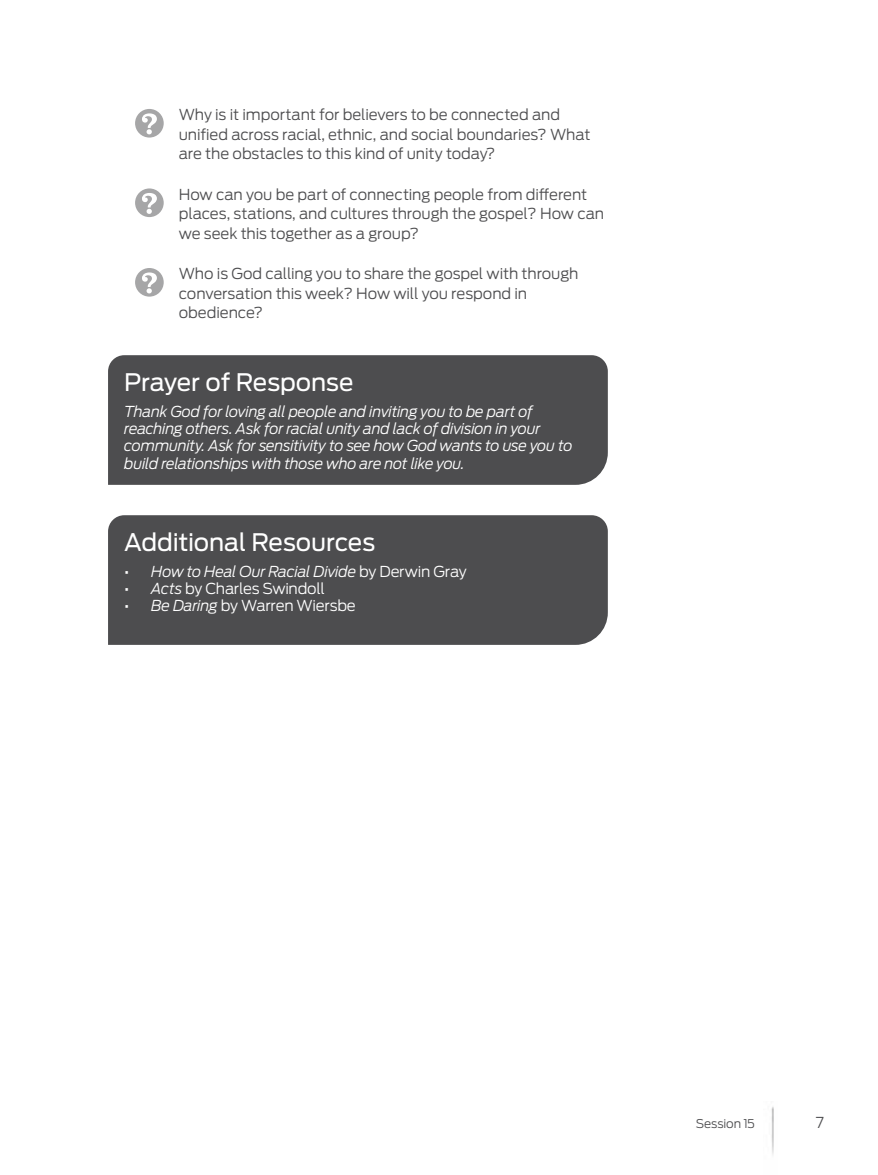
<style>
.page{position:relative;width:878px;height:1175px;background:#fff}
.page>*{position:absolute;margin:0;border:0;box-sizing:border-box;transform-origin:0 0}
.t1{font:24px "Antenna";letter-spacing:-.005em;color:#fff}
.t2{font:300 15px/19.5px "Antenna";letter-spacing:-.01em;color:#4d4d4f}
.t3{font:italic 300 15px/17.2px "Antenna";letter-spacing:-.02em;color:#fff}
.t4{font:300 15px "Antenna";letter-spacing:-.02em;color:#fff}
.t5{font:300 12px "Antenna";letter-spacing:-.015em;color:#4d4d4f}
.s1{font-weight:400;font-style:normal}
.s2{font-style:normal}
.s3{font-weight:400}
.s4{font-style:italic}
</style>
<div class="page">
<img style="left:771px;top:1107px;width:3px;height:48px">
<svg style="left:135px;top:109px;width:29px;height:29px"></svg>
<svg style="left:135px;top:188px;width:29px;height:29px"></svg>
<svg style="left:135px;top:268px;width:29px;height:29px"></svg>
<div style="left:108px;top:355px;width:500px;height:130px;background:#4d4d4f"></div>
<div style="left:108px;top:515px;width:500px;height:130px;background:#4d4d4f"></div>
<p class="t2" style="left:179px;top:105px;width:413px">Why is it important for believers to be connected and unified across racial, ethnic, and social boundaries? What are the obstacles to this kind of unity today?</p>
<p class="t2" style="left:179px;top:184px;width:427px">How can you be part of connecting people from different places, stations, and cultures through the gospel? How can we seek this together as a group?</p>
<p class="t2" style="left:179px;top:264px;width:401px">Who is God calling you to share the gospel with through conversation this week? How will you respond in obedience?</p>
<h1 class="t1" style="left:124px;top:367px;width:231px">Prayer of Response</h1>
<p class="t3" style="left:124px;top:402px;width:450px">Thank God for loving all people and inviting you to be part of reaching others. Ask for racial unity and lack of division in your community. Ask for sensitivity to see how God wants to use you to build relationships with those who are not like you.</p>
<h1 class="t1" style="left:124px;top:527px;width:252px">Additional Resources</h1>
<p class="t3" style="left:124px;top:562px;width:344px"><span class="s1">•</span> How to Heal Our Racial Divide <span class="s2">by Derwin Gray</span></p>
<p class="t4" style="left:124px;top:580px;width:202px"><span class="s3">•</span> <span class="s4">Acts</span> by Charles Swindoll</p>
<p class="t4" style="left:124px;top:597px;width:233px"><span class="s3">•</span> <span class="s4">Be Daring</span> by Warren Wiersbe</p>
<p class="t5" style="left:695px;top:1116px;width:61px">Session 15</p>
<p class="t2" style="left:815px;top:1112px;width:10px">7</p>
</div>
